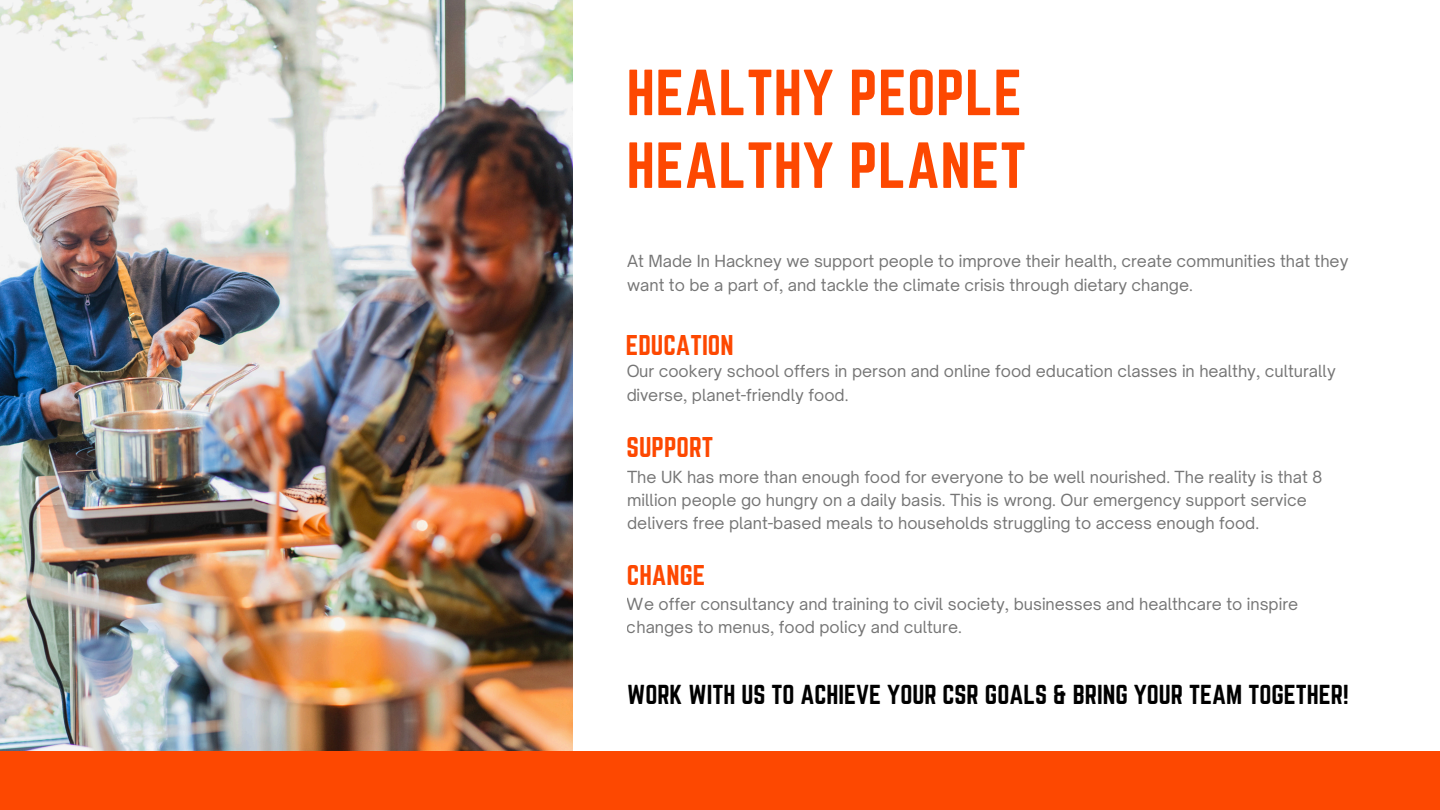
<style>
.page{position:relative;width:1440px;height:810px;background:#fff}
.page>*{position:absolute;margin:0;border:0;box-sizing:border-box;transform-origin:0 0}
.t1{font:56.9px/72.8px "Norwester";letter-spacing:.01em;color:#fd4801}
.t2{font:25px "Norwester";color:#fd4801}
.t3{font:24px "Norwester";color:#000}
.t4{font:16px/23.2px "Open Sauce One";color:#191919}
</style>
<div class="page">
<img style="left:0;top:0;width:572px;height:751px">
<div style="left:0;top:751px;width:1440px;height:59px;background:#fd4801"></div>
<h1 class="t1" style="left:627px;top:56px;width:401px">HEALTHY PEOPLE<br>HEALTHY PLANET</h1>
<p class="t4" style="left:627px;top:249px;width:723px;line-height:24px">At Made In Hackney we support people to improve their health, create communities that they want to be a part of, and tackle the climate crisis through dietary change.</p>
<p class="t2" style="left:626px;top:330px;width:109px">EDUCATION</p>
<p class="t4" style="left:626px;top:360px;width:711px">Our cookery school offers in person and online food education classes in healthy, culturally diverse, planet-friendly food.</p>
<p class="t2" style="left:627px;top:432px;width:88px">SUPPORT</p>
<p class="t4" style="left:627px;top:465px;width:697px">The UK has more than enough food for everyone to be well nourished. The reality is that 8 million people go hungry on a daily basis. This is wrong. Our emergency support service delivers free plant-based meals to households struggling to access enough food.</p>
<h2 class="t2" style="left:627px;top:560px;width:80px">CHANGE</h2>
<p class="t4" style="left:627px;top:592px;width:673px">We offer consultancy and training to civil society, businesses and healthcare to inspire changes to menus, food policy and culture.</p>
<h2 class="t3" style="left:627px;top:680px;width:723px">WORK WITH US TO ACHIEVE YOUR CSR GOALS &amp; BRING YOUR TEAM TOGETHER!</h2>
</div>
